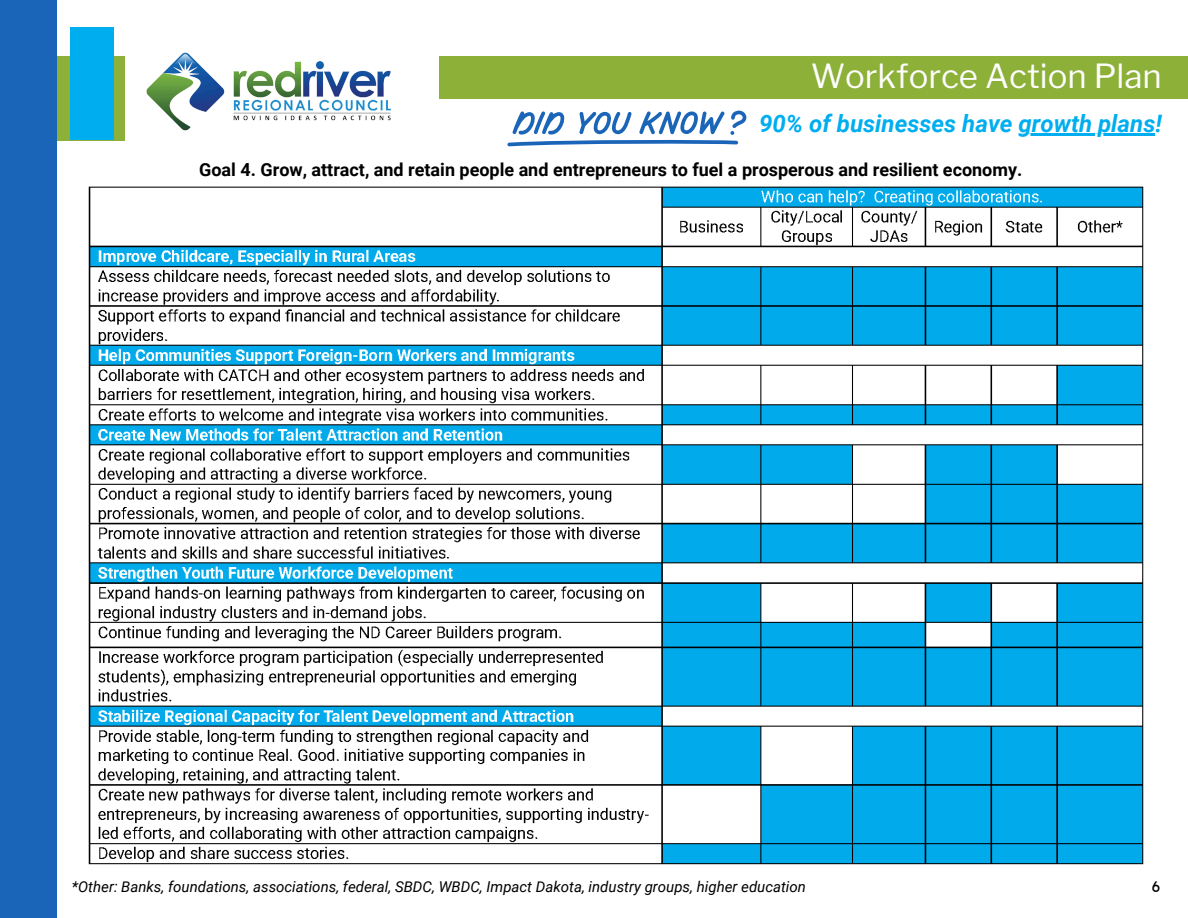
<style>
.page{position:relative;width:1188px;height:918px;background:#fff}
.page>*{position:absolute;margin:0;border:0;box-sizing:border-box;transform-origin:0 0}
.t1{font:33px "Libre Franklin";color:#fdfdfd}
.t2{font:italic 700 24px "Roboto";color:#00aeef}
.t3{font:700 18px "Roboto";color:#000}
.t4{font:italic 15px "Roboto";color:#000}
.t5{font:15px "Lexend Deca";color:#000}
</style>
<div class="page">
<div style="left:439px;top:56px;width:749px;height:42px;background:#8cb038"></div>
<img style="left:146px;top:52px;width:245px;height:79px">
<div style="left:44px;top:56px;width:81px;height:84px;background:#8cb038"></div>
<div style="left:71px;top:28px;width:43px;height:112px;background:#00aeef"></div>
<div style="left:0;top:0;width:57px;height:918px;background:#1b65b9"></div>
<svg style="left:507px;top:110px;width:240px;height:36px"></svg>
<img style="left:88px;top:186px;width:1056px;height:679px">
<hr style="left:1019px;top:134px;width:136px;height:2px;background:#00aeef">
<p class="t1" style="left:811px;top:56px;width:353px">Workforce Action Plan</p>
<h3 class="t2" style="left:759px;top:109px;width:404px">90% of businesses have growth plans!</h3>
<h2 class="t3" style="left:199px;top:159px;width:825px">Goal 4. Grow, attract, and retain people and entrepreneurs to fuel a prosperous and resilient economy.</h2>
<p class="t4" style="left:72px;top:878px;width:736px">*Other: Banks, foundations, associations, federal, SBDC, WBDC, Impact Dakota, industry groups, higher education</p>
<p class="t5" style="left:1152px;top:877px;width:10px">6</p>
</div>
